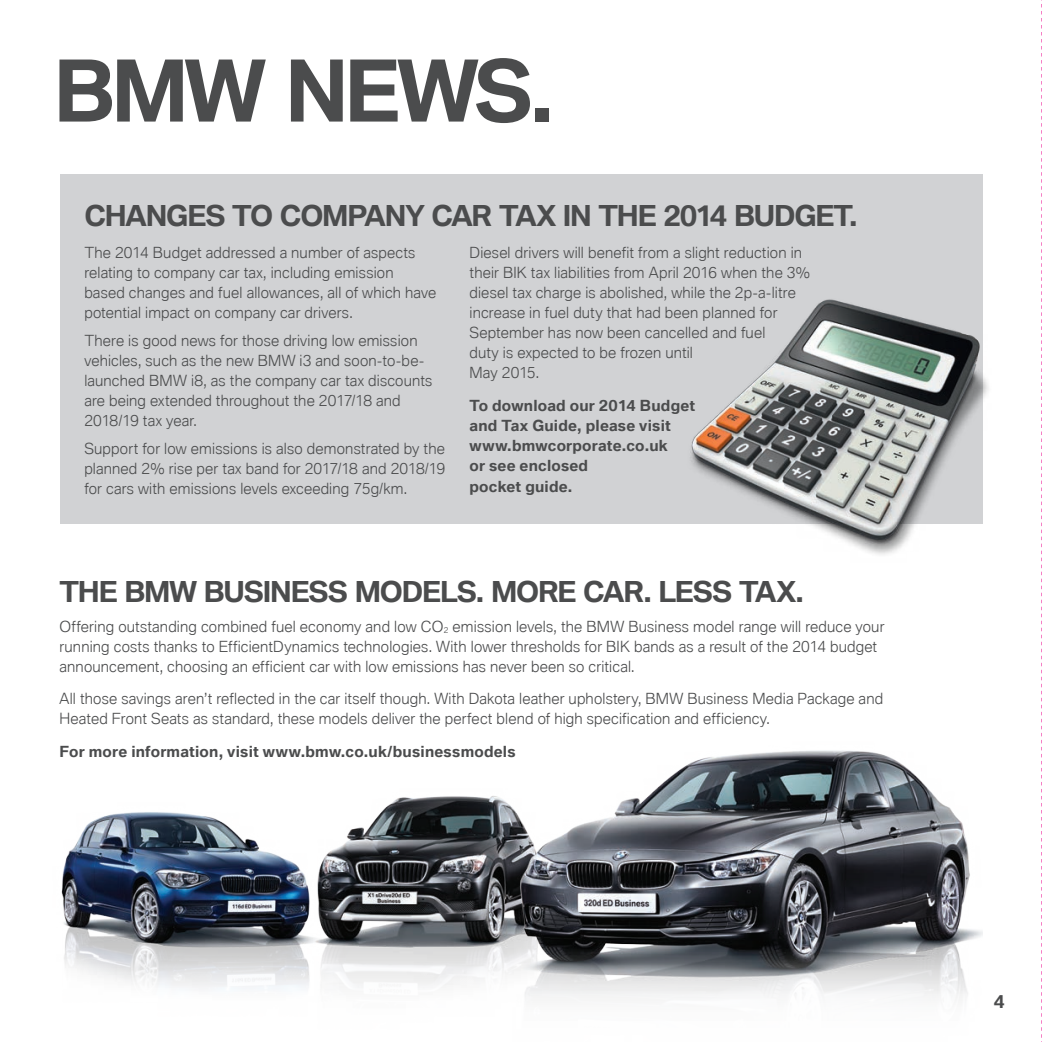
<style>
.page{position:relative;width:1042px;height:1042px;background:#fff}
.page>*{position:absolute;margin:0;border:0;box-sizing:border-box;transform-origin:0 0}
.t1{font:700 82.25px "BMW Type Global Pro";letter-spacing:-.05em;color:#4b4c4d}
.t2{font:700 28px "BMW Type Global Pro";letter-spacing:-.045em;color:#4b4c4d}
.t3{font:700 17.5px "BMW Type Global Pro";color:#4b4c4d}
.t4{font:300 14.88px/20.1px "BMW Type Global Pro";letter-spacing:.015em;color:#4b4c4d}
.t5{font:700 14.88px/20.1px "BMW Type Global Pro";letter-spacing:.015em;color:#4b4c4d}
</style>
<div class="page">
<img style="left:61px;top:812px;width:247px;height:177px">
<div style="left:60px;top:174px;width:922px;height:349px;background:#d1d2d4"></div>
<img style="left:678px;top:283px;width:311px;height:272px">
<img style="left:308px;top:796px;width:204px;height:192px">
<img style="left:512px;top:750px;width:470px;height:248px">
<svg style="left:1041px;top:0;width:1px;height:1042px"></svg>
<h1 class="t1" style="left:54px;top:45px;width:502px">BMW NEWS.</h1>
<h2 class="t2" style="left:84px;top:200px;width:775px">CHANGES TO COMPANY CAR TAX IN THE 2014 BUDGET.</h2>
<p class="t4" style="left:84px;top:243px;width:353px">The 2014 Budget addressed a number of aspects relating to company car tax, including emission based changes and fuel allowances, all of which have potential impact on company car drivers.</p>
<p class="t4" style="left:84px;top:331px;width:349px">There is good news for those driving low emission vehicles, such as the new BMW i3 and soon-to-be&shy;launched BMW i8, as the company car tax discounts are being extended throughout the 2017/18 and 2018/19 tax year.</p>
<p class="t4" style="left:84px;top:439px;width:362px;text-align:justify">Support for low emissions is also demonstrated by the planned 2% rise per tax band for 2017/18 and 2018/19 for cars with emissions levels exceeding 75g/km.</p>
<p class="t4" style="left:469px;top:243px;width:342px">Diesel drivers will benefit from a slight reduction in their BIK tax liabilities from April 2016 when the 3% diesel tax charge is abolished, while the 2p-a-litre increase in fuel duty that had been planned for September has now been cancelled and fuel<br>duty is expected to be frozen until<br>May 2015.</p>
<p class="t5" style="left:469px;top:396px;width:227px">To download our 2014 Budget and Tax Guide, please visit www.bmwcorporate.co.uk<br>or see enclosed<br>pocket guide.</p>
<h2 class="t2" style="left:60px;top:575px;width:746px">THE BMW BUSINESS MODELS. MORE CAR. LESS TAX.</h2>
<p class="t4" style="left:60px;top:617px;width:826px">Offering outstanding combined fuel economy and low CO<sub>2</sub> emission levels, the BMW Business model range will reduce your running costs thanks to EfficientDynamics technologies. With lower thresholds for BIK bands as a result of the 2014 budget announcement, choosing an efficient car with low emissions has never been so critical.</p>
<p class="t4" style="left:60px;top:690px;width:825px">All those savings aren’t reflected in the car itself though. With Dakota leather upholstery, BMW Business Media Package and<br>Heated Front Seats as standard, these models deliver the perfect blend of high specification and efficiency.</p>
<p class="t5" style="left:60px;top:742px;width:458px">For more information, visit www.bmw.co.uk/businessmodels</p>
<p class="t3" style="left:993px;top:991px;width:13px">4</p>
</div>
